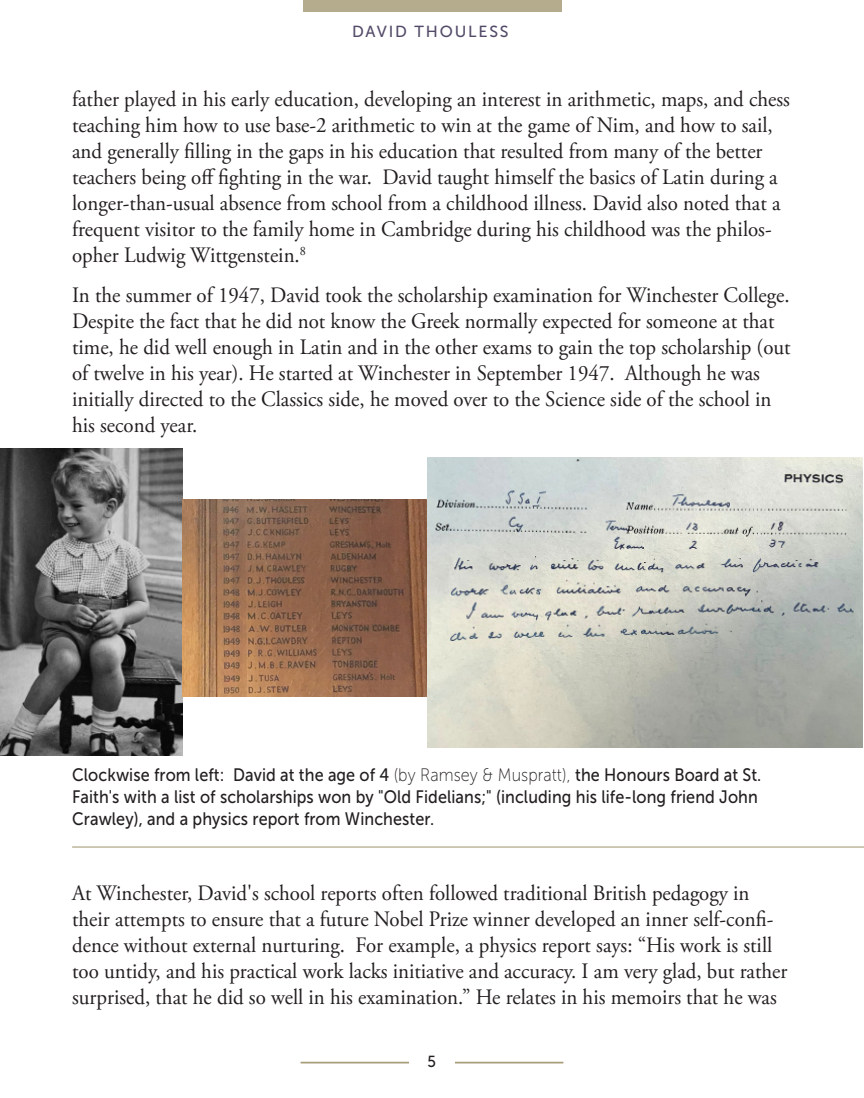
<style>
.page{position:relative;width:864px;height:1098px;background:#fff}
.page>*{position:absolute;margin:0;border:0;box-sizing:border-box;transform-origin:0 0}
.Text_Pgs-Body_Copy{font:22px/26px "Adobe Garamond Pro";color:#231f20;scale:.95 1}
.Text_pgs-Right_Side_Caption{font:18px/22px "Museo Sans 500";letter-spacing:.005em;color:#231f20;scale:.9 1}
.t1{font:16px "Museo Sans 500";letter-spacing:.115em;color:#534a68}
.t2{font:16px "Museo Sans 500";color:#231f20;scale:.95 1}
.s1{font-family:"Museo Sans 100"}
</style>
<div class="page">
<hr style="left:301px;top:1062px;width:262px;height:1px;background:#9e936a">
<hr style="left:301px;top:1063px;width:262px;height:1px;background:#9e936a">
<div style="left:409px;top:1055px;width:45px;height:27px;background:#fff"></div>
<div style="left:303px;top:0;width:258px;height:12px;background:#b5ac8e"></div>
<hr style="left:72px;top:847px;width:792px;height:1px;background:#9e936a">
<img style="left:0;top:448px;width:183px;height:308px">
<img style="left:182px;top:499px;width:246px;height:197px">
<img style="left:428px;top:458px;width:434px;height:290px">
<p class="t1" style="left:352px;top:23px;width:158px">DAVID THOULESS</p>
<p class="Text_Pgs-Body_Copy" style="left:72px;top:87px;width:757px">father played in his early education, developing an interest in arithmetic, maps, and chess teaching him how to use base-2 arithmetic to win at the game of Nim, and how to sail, and generally filling in the gaps in his education that resulted from many of the better teachers being off fighting in the war. David taught himself the basics of Latin during a longer-than-usual absence from school from a childhood illness. David also noted that a frequent visitor to the family home in Cambridge during his childhood was the philos&shy;opher Ludwig Wittgenstein.<sup>8</sup></p>
<p class="Text_Pgs-Body_Copy" style="left:72px;top:283px;width:758px">In the summer of 1947, David took the scholarship examination for Winchester College.<br>Despite the fact that he did not know the Greek normally expected for someone at that time, he did well enough in Latin and in the other exams to gain the top scholarship (out of twelve in his year). He started at Winchester in September 1947. Although he was initially directed to the Classics side, he moved over to the Science side of the school in his second year.</p>
<p class="Text_pgs-Right_Side_Caption" style="left:72px;top:764px;width:767px">Clockwise from left: David at the age of 4 <span class="s1">(by Ramsey &amp; Muspratt),</span> the Honours Board at St.<br>Faith's with a list of scholarships won by "Old Fidelians;" (including his life-long friend John<br>Crawley), and a physics report from Winchester.</p>
<p class="Text_Pgs-Body_Copy" style="left:72px;top:881px;width:755px">At Winchester, David's school reports often followed traditional British pedagogy in their attempts to ensure that a future Nobel Prize winner developed an inner self-confi&shy;dence without external nurturing. For example, a physics report says: “His work is still too untidy, and his practical work lacks initiative and accuracy. I am very glad, but rather surprised, that he did so well in his examination.” He relates in his memoirs that he was</p>
<p class="t2" style="left:427px;top:1052px;width:11px">5</p>
</div>
